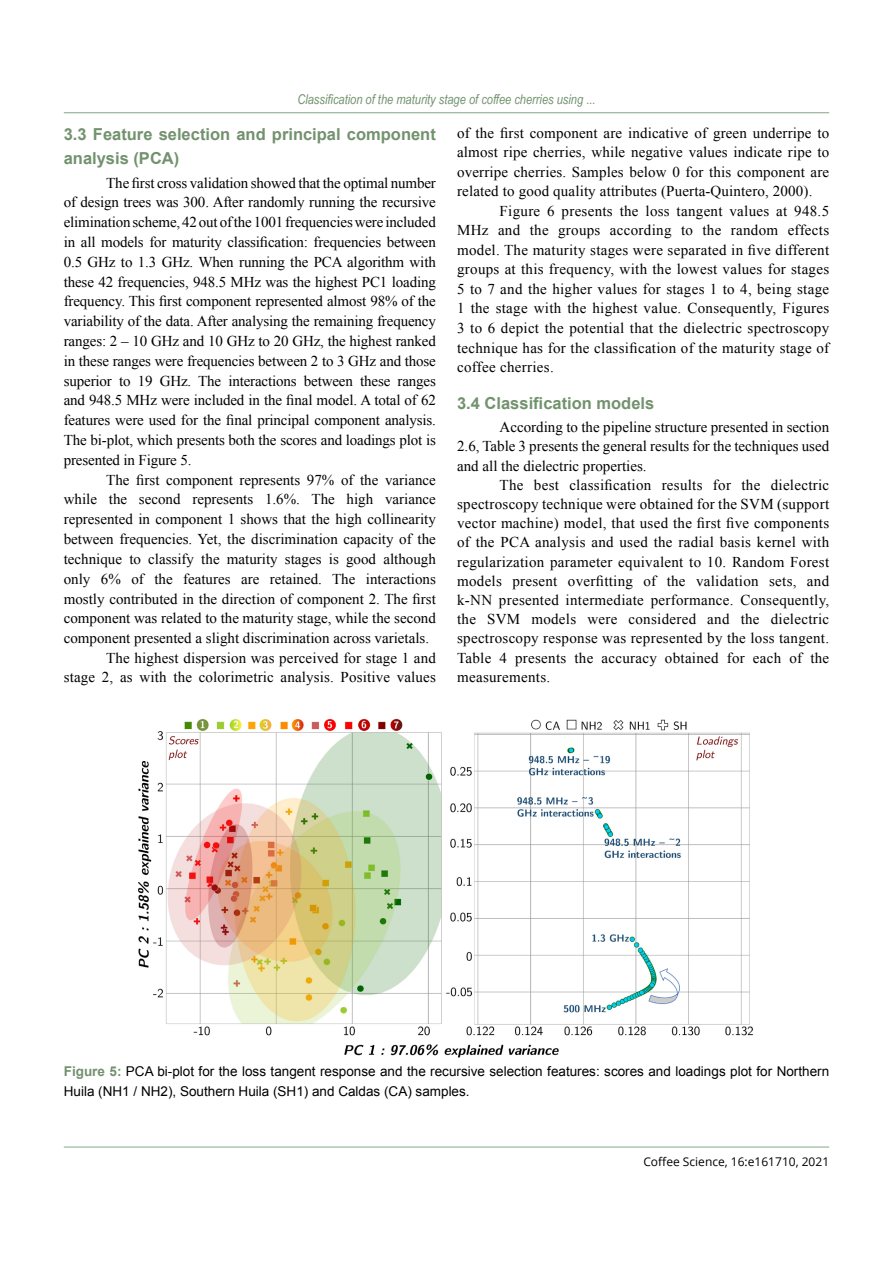
<style>
.page{position:relative;width:893px;height:1263px;background:#fff}
.page>*{position:absolute;margin:0;border:0;box-sizing:border-box;transform-origin:0 0}
.t1{font:700 16.5px/24px "Arial";color:#72926e}
.t2{font:15px/19.8px "Times New Roman";color:#000;text-align:justify}
.t3{font:13.5px/19.5px "Arial";color:#000}
.t4{font:italic 13.5px "Arial Narrow";color:#72926e}
.t5{font:12px "Open Sans";color:#000}
.s1{font-weight:700;color:#72926e}
</style>
<div class="page">
<hr style="left:64px;top:1147px;width:765px;height:1px;background:#84a886">
<hr style="left:64px;top:112px;width:765px;height:1px;background:#84a886">
<img style="left:138px;top:718px;width:615px;height:340px">
<p class="t4" style="left:297px;top:90px;width:300px">Classification of the maturity stage of coffee cherries using ...</p>
<p class="t1" style="left:64px;top:122px;width:374px">3.3 Feature selection and principal component analysis (PCA)</p>
<p class="t2" style="left:64px;top:172px;width:374px;text-indent:43px">The first cross validation showed that the optimal number of design trees was 300. After randomly running the recursive elimination scheme, 42 out of the 1001 frequencies were included in all models for maturity classification: frequencies between 0.5 GHz to 1.3 GHz. When running the PCA algorithm with these 42 frequencies, 948.5 MHz was the highest PC1 loading frequency. This first component represented almost 98% of the variability of the data. After analysing the remaining frequency ranges: 2 – 10 GHz and 10 GHz to 20 GHz, the highest ranked in these ranges were frequencies between 2 to 3 GHz and those superior to 19 GHz. The interactions between these ranges and 948.5 MHz were included in the final model. A total of 62 features were used for the final principal component analysis.<br>The bi-plot, which presents both the scores and loadings plot is presented in Figure 5.</p>
<p class="t2" style="left:106px;top:469px;width:331px">The first component represents 97% of the variance</p>
<p class="t2" style="left:64px;top:489px;width:374px">while the second represents 1.6%. The high variance</p>
<p class="t2" style="left:64px;top:509px;width:374px">represented in component 1 shows that the high collinearity</p>
<p class="t2" style="left:64px;top:529px;width:374px">between frequencies. Yet, the discrimination capacity of the</p>
<p class="t2" style="left:64px;top:549px;width:374px">technique to classify the maturity stages is good although</p>
<p class="t2" style="left:64px;top:568px;width:374px">only 6% of the features are retained. The interactions</p>
<p class="t2" style="left:64px;top:588px;width:374px">mostly contributed in the direction of component 2. The first</p>
<p class="t2" style="left:64px;top:608px;width:374px">component was related to the maturity stage, while the second</p>
<p class="t2" style="left:64px;top:628px;width:367px">component presented a slight discrimination across varietals.</p>
<p class="t2" style="left:106px;top:647px;width:331px">The highest dispersion was perceived for stage 1 and</p>
<p class="t2" style="left:64px;top:667px;width:374px">stage 2, as with the colorimetric analysis. Positive values</p>
<p class="t2" style="left:457px;top:123px;width:374px">of the first component are indicative of green underripe to almost ripe cherries, while negative values indicate ripe to overripe cherries. Samples below 0 for this component are related to good quality attributes (Puerta-Quintero, 2000).</p>
<p class="t2" style="left:457px;top:201px;width:374px;text-indent:43px">Figure 6 presents the loss tangent values at 948.5<br>MHz and the groups according to the random effects model. The maturity stages were separated in five different groups at this frequency, with the lowest values for stages 5 to 7 and the higher values for stages 1 to 4, being stage 1 the stage with the highest value. Consequently, Figures 3 to 6 depict the potential that the dielectric spectroscopy technique has for the classification of the maturity stage of coffee cherries.</p>
<p class="t1" style="left:457px;top:391px;width:199px">3.4 Classification models</p>
<p class="t2" style="left:457px;top:417px;width:374px;line-height:19.2px;text-indent:43px">According to the pipeline structure presented in section 2.6, Table 3 presents the general results for the techniques used and all the dielectric properties.</p>
<p class="t2" style="left:457px;top:475px;width:374px;line-height:19.2px;text-indent:43px">The best classification results for the dielectric spectroscopy technique were obtained for the SVM (support vector machine) model, that used the first five components of the PCA analysis and used the radial basis kernel with regularization parameter equivalent to 10. Random Forest models present overfitting of the validation sets, and k-NN presented intermediate performance. Consequently, the SVM models were considered and the dielectric spectroscopy response was represented by the loss tangent.<br>Table 4 presents the accuracy obtained for each of the measurements.</p>
<p class="t3" style="left:64px;top:1062px;width:767px"><span class="s1">Figure 5:</span> PCA bi-plot for the loss tangent response and the recursive selection features: scores and loadings plot for Northern<br>Huila (NH1 / NH2), Southern Huila (SH1) and Caldas (CA) samples.</p>
<p class="t5" style="left:643px;top:1153px;width:187px">Coffee Science, 16:e161710, 2021</p>
</div>
